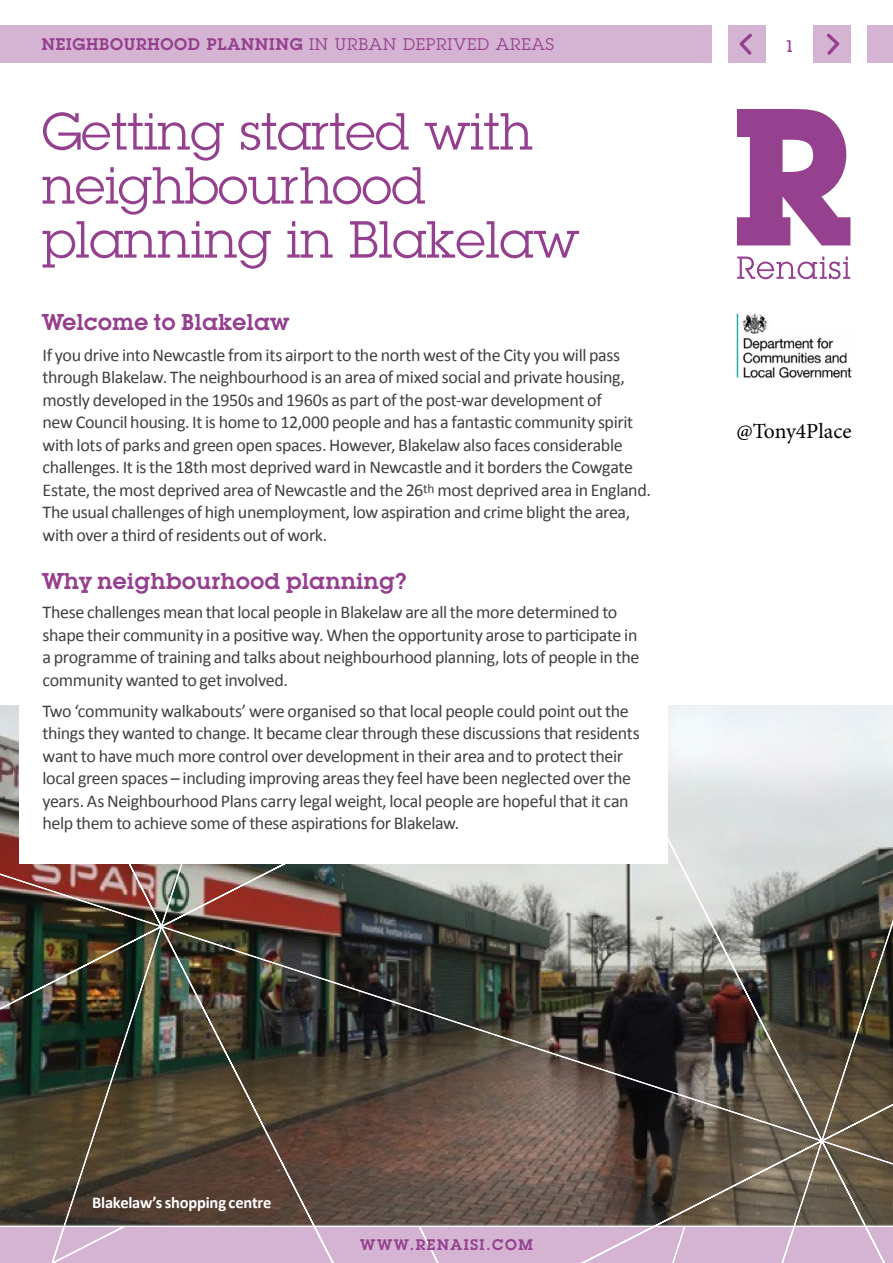
<style>
.page{position:relative;width:893px;height:1263px;background:#fff}
.page>*{position:absolute;margin:0;border:0;box-sizing:border-box;transform-origin:0 0}
.t1{font:51px/54px "Lubalin Graph";color:#95408e}
.t2{font:600 22.5px "Lubalin Graph IT Cby BT";color:#95408e}
.t3{font:21.6px "Minion Pro";color:#000}
.t4{font:18px/22.5px "Calibri";letter-spacing:-.02em;color:#414042}
.t5{font:600 16.5px "Lubalin Graph";letter-spacing:.05em;color:#95408e}
.t6{font:700 16.5px "Calibri";letter-spacing:-.015em;color:#fff}
.t7{font:500 16.5px "Lubalin Graph IT Cby BT";color:#95408e}
.t8{font:600 15px "Lubalin Graph";letter-spacing:.1em;color:#95408e}
.s1{font-weight:400}
</style>
<div class="page">
<img style="left:0;top:930px;width:604px;height:333px">
<svg style="left:604px;top:1143px;width:215px;height:120px;background:#867474"></svg>
<img style="left:0;top:705px;width:158px;height:223px">
<img style="left:160px;top:705px;width:659px;height:437px">
<svg style="left:820px;top:705px;width:73px;height:558px;background:#827d76"></svg>
<svg style="left:737px;top:109px;width:113px;height:136px"></svg>
<svg style="left:737px;top:256px;width:113px;height:23px"></svg>
<img style="left:736px;top:313px;width:116px;height:66px">
<div style="left:19px;top:578px;width:649px;height:286px;background:#fff"></div>
<div style="left:0;top:26px;width:711px;height:37px;background:#d5b3d2"></div>
<div style="left:867px;top:26px;width:26px;height:37px;background:#d5b3d2"></div>
<div style="left:728px;top:26px;width:37px;height:37px;background:#d5b3d2"></div>
<svg style="left:739px;top:34px;width:13px;height:21px"></svg>
<div style="left:813px;top:26px;width:37px;height:37px;background:#d5b3d2"></div>
<svg style="left:827px;top:34px;width:12px;height:21px"></svg>
<p class="t5" style="left:42px;top:33px;width:514px">NEIGHBOURHOOD PLANNING <span class="s1">in urban deprived areas</span></p>
<p class="t7" style="left:785px;top:36px;width:11px">1</p>
<h1 class="t1" style="left:42px;top:104px;width:539px">Getting started with neighbourhood planning in Blakelaw</h1>
<p class="t2" style="left:43px;top:308px;width:248px">Welcome to Blakelaw</p>
<p class="t4" style="left:43px;top:343px;width:610px">If you drive into Newcastle from its airport to the north west of the City you will pass through Blakelaw. The neighbourhood is an area of mixed social and private housing, mostly developed in the 1950s and 1960s as part of the post-war development of<br>new Council housing. It is home to 12,000 people and has a fantastic community spirit with lots of parks and green open spaces. However, Blakelaw also faces considerable challenges. It is the 18th most deprived ward in Newcastle and it borders the Cowgate Estate, the most deprived area of Newcastle and the 26<sup>th</sup> most deprived area in England.<br>The usual challenges of high unemployment, low aspiration and crime blight the area, with over a third of residents out of work.</p>
<p class="t2" style="left:43px;top:568px;width:365px">Why neighbourhood planning?</p>
<p class="t4" style="left:43px;top:600px;width:598px">These challenges mean that local people in Blakelaw are all the more determined to shape their community in a positive way. When the opportunity arose to participate in a programme of training and talks about neighbourhood planning, lots of people in the community wanted to get involved.</p>
<p class="t4" style="left:43px;top:698px;width:599px">Two ‘community walkabouts’ were organised so that local people could point out the things they wanted to change. It became clear through these discussions that residents want to have much more control over development in their area and to protect their local green spaces – including improving areas they feel have been neglected over the years. As Neighbourhood Plans carry legal weight, local people are hopeful that it can help them to achieve some of these aspirations for Blakelaw.</p>
<p class="t3" style="left:736px;top:417px;width:117px">@Tony4Place</p>
<p class="t6" style="left:92px;top:1192px;width:181px">Blakelaw’s shopping centre</p>
<p class="t8" style="left:360px;top:1234px;width:174px">WWW.RENAISI.COM</p>
</div>
